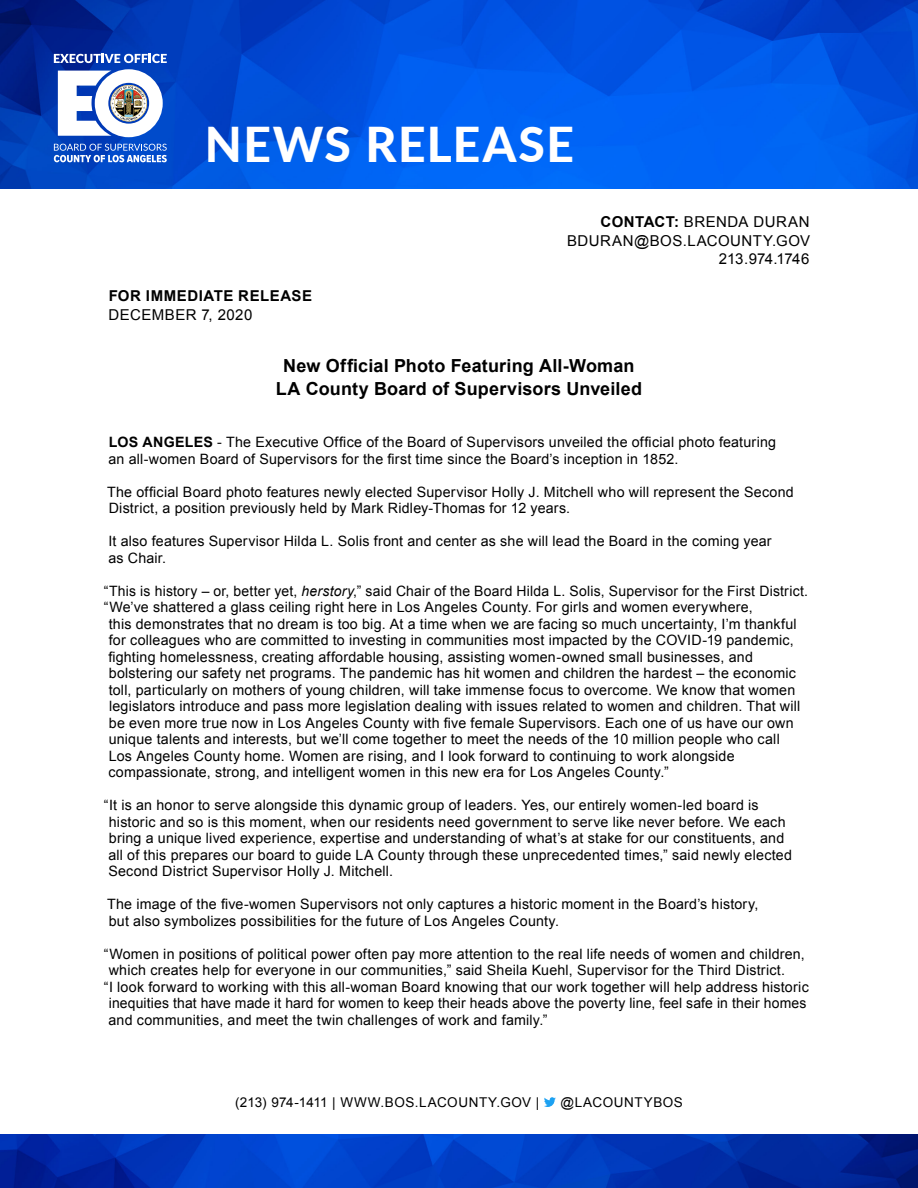
<style>
.page{position:relative;width:918px;height:1188px;background:#fff}
.page>*{position:absolute;margin:0;border:0;box-sizing:border-box;transform-origin:0 0}
.t1{font:800 48px "Lato";letter-spacing:.03em;color:#fff}
.t2{font:700 18px/22.5px "Arial";letter-spacing:.01em;color:#000;text-align:center}
.t3{font:15px "Arial";letter-spacing:.03em;color:#000}
.t4{font:700 15px "Arial";letter-spacing:.035em;color:#000}
.t5{font:15px "Arial";letter-spacing:-.02em;color:#000}
.t6{font:14.25px/16.5px "Arial";letter-spacing:.015em;color:#000}
.t7{font:13.5px "Arial";letter-spacing:.04em;color:#000}
.s1{font-weight:700}
.s2{font-style:italic}
</style>
<div class="page">
<svg style="left:544px;top:1097px;width:12px;height:10px"></svg>
<img style="left:0;top:0;width:918px;height:189px">
<img style="left:0;top:1134px;width:918px;height:54px">
<svg style="left:54px;top:54px;width:113px;height:9px"></svg>
<svg style="left:54px;top:144px;width:113px;height:18px;background:#5281d6"></svg>
<svg style="left:58px;top:69px;width:105px;height:68px"></svg>
<h1 class="t1" style="left:205px;top:109px;width:371px">NEWS RELEASE</h1>
<p class="t3" style="left:601px;top:212px;width:210px"><span class="s1">CONTACT:</span> BRENDA DURAN</p>
<p class="t3" style="left:567px;top:231px;width:245px">BDURAN@BOS.LACOUNTY.GOV</p>
<p class="t5" style="left:719px;top:249px;width:92px">213.974.1746</p>
<p class="t4" style="left:109px;top:286px;width:205px">FOR IMMEDIATE RELEASE</p>
<p class="t3" style="left:109px;top:305px;width:145px">DECEMBER 7, 2020</p>
<p class="t2" style="left:276px;top:355px;width:368px">New Official Photo Featuring All-Woman<br>LA County Board of Supervisors Unveiled</p>
<p class="t6" style="left:108px;top:434px;width:669px"><span class="s1">LOS ANGELES</span> - The Executive Office of the Board of Supervisors unveiled the official photo featuring an all-women Board of Supervisors for the first time since the Board’s inception in 1852.</p>
<p class="t6" style="left:107px;top:484px;width:688px">The official Board photo features newly elected Supervisor Holly J. Mitchell who will represent the Second<br>District, a position previously held by Mark Ridley-Thomas for 12 years.</p>
<p class="t6" style="left:108px;top:533px;width:665px">It also features Supervisor Hilda L. Solis front and center as she will lead the Board in the coming year as Chair.</p>
<p class="t6" style="left:104px;top:583px;width:706px">“This is history – or, better yet, <span class="s2">herstory</span>,” said Chair of the Board Hilda L. Solis, Supervisor for the First District.</p>
<p class="t6" style="left:104px;top:599px;width:650px">“We’ve shattered a glass ceiling right here in Los Angeles County. For girls and women everywhere,</p>
<p class="t6" style="left:109px;top:616px;width:689px">this demonstrates that no dream is too big. At a time when we are facing so much uncertainty, I’m thankful</p>
<p class="t6" style="left:109px;top:632px;width:687px">for colleagues who are committed to investing in communities most impacted by the COVID-19 pandemic,</p>
<p class="t6" style="left:108px;top:649px;width:646px">fighting homelessness, creating affordable housing, assisting women-owned small businesses, and</p>
<p class="t6" style="left:109px;top:665px;width:689px">bolstering our safety net programs. The pandemic has hit women and children the hardest – the economic</p>
<p class="t6" style="left:109px;top:682px;width:688px">toll, particularly on mothers of young children, will take immense focus to overcome. We know that women</p>
<p class="t6" style="left:109px;top:698px;width:693px">legislators introduce and pass more legislation dealing with issues related to women and children. That will</p>
<p class="t6" style="left:109px;top:715px;width:686px">be even more true now in Los Angeles County with five female Supervisors. Each one of us have our own</p>
<p class="t6" style="left:109px;top:731px;width:673px">unique talents and interests, but we’ll come together to meet the needs of the 10 million people who call</p>
<p class="t6" style="left:109px;top:748px;width:627px">Los Angeles County home. Women are rising, and I look forward to continuing to work alongside</p>
<p class="t6" style="left:108px;top:764px;width:562px">compassionate, strong, and intelligent women in this new era for Los Angeles County.”</p>
<p class="t6" style="left:108px;top:797px;width:685px;text-indent:-4px">“It is an honor to serve alongside this dynamic group of leaders. Yes, our entirely women-led board is historic and so is this moment, when our residents need government to serve like never before. We each bring a unique lived experience, expertise and understanding of what’s at stake for our constituents, and all of this prepares our board to guide LA County through these unprecedented times,” said newly elected Second District Supervisor Holly J. Mitchell.</p>
<p class="t6" style="left:107px;top:896px;width:653px">The image of the five-women Supervisors not only captures a historic moment in the Board’s history, but also symbolizes possibilities for the future of Los Angeles County.</p>
<p class="t6" style="left:104px;top:946px;width:703px">“Women in positions of political power often pay more attention to the real life needs of women and children,</p>
<p class="t6" style="left:109px;top:962px;width:678px">which creates help for everyone in our communities,” said Sheila Kuehl, Supervisor for the Third District.</p>
<p class="t6" style="left:104px;top:979px;width:706px">“I look forward to working with this all-woman Board knowing that our work together will help address historic</p>
<p class="t6" style="left:109px;top:995px;width:699px">inequities that have made it hard for women to keep their heads above the poverty line, feel safe in their homes</p>
<p class="t6" style="left:108px;top:1012px;width:441px">and communities, and meet the twin challenges of work and family.”</p>
<p class="t7" style="left:235px;top:1093px;width:306px">(213) 974-1411 | WWW.BOS.LACOUNTY.GOV |</p>
<p class="t7" style="left:560px;top:1093px;width:124px">@LACOUNTYBOS</p>
</div>
